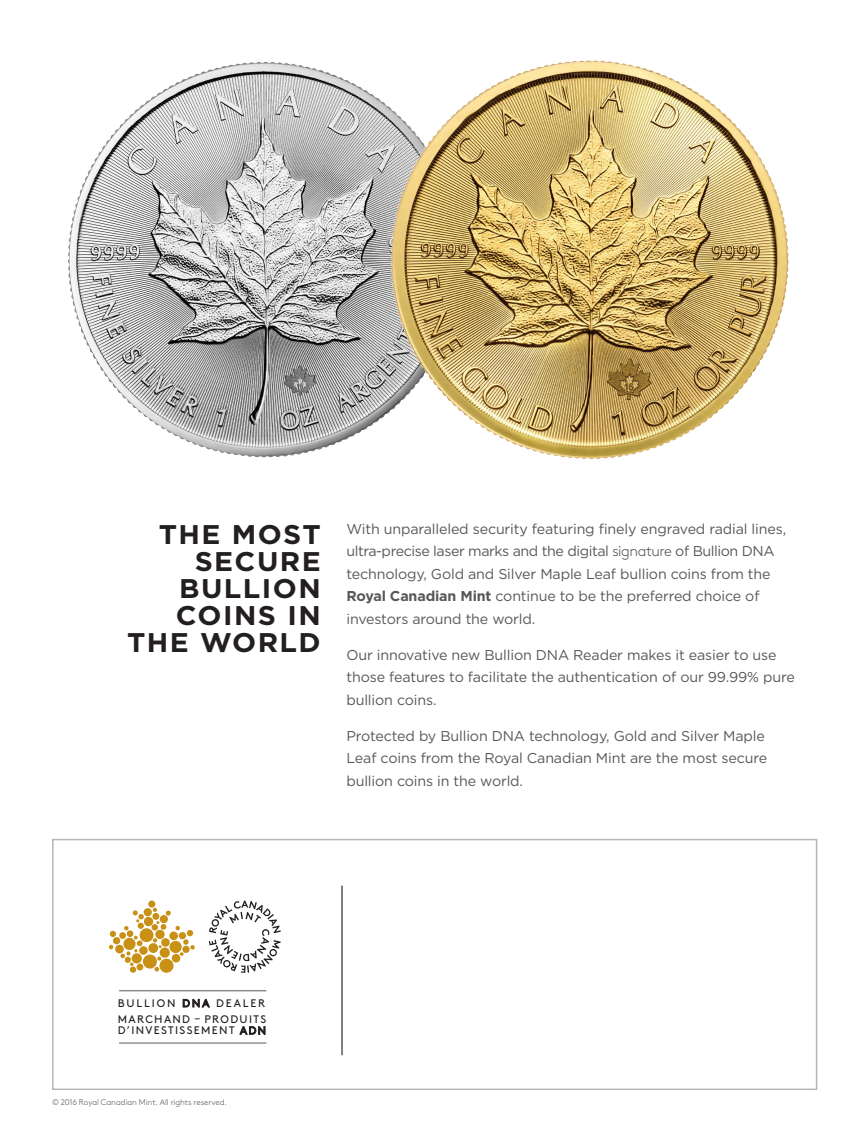
<style>
.page{position:relative;width:864px;height:1134px;background:#fff}
.page>*{position:absolute;margin:0;border:0;box-sizing:border-box;transform-origin:0 0}
.t1{font:700 27px/27px "Gotham";letter-spacing:.05em;color:#231f20;text-align:right;scale:1.05 1}
.t2{font:14.25px/22.5px "Gotham";letter-spacing:-.01em;color:#57585a}
.t3{font:10.95px/15.8px "Brown Pro";letter-spacing:.12em;color:#231f20}
.t4{font:300 8.25px "Brown Pro";letter-spacing:-.005em;color:#57585a}
.s1{font-family:"Brown Pro";font-weight:300;font-size:15px}
.s2{font-weight:700}
</style>
<div class="page">
<svg style="left:109px;top:900px;width:172px;height:144px"></svg>
<hr style="left:119px;top:991px;width:147px;height:1px;background:#57585a">
<div style="left:52px;top:839px;width:765px;height:251px;border:2px solid #b6b7bb"></div>
<hr style="left:341px;top:886px;width:2px;height:169px;background:#231f20">
<img style="left:68px;top:61px;width:312px;height:397px">
<img style="left:380px;top:60px;width:409px;height:399px">
<h1 class="t1" style="left:127px;top:521px;width:186px">THE MOST<br>SECURE<br>BULLION<br>COINS IN<br>THE WORLD</h1>
<p class="t2" style="left:346px;top:517px;width:441px">With unparalleled security featuring finely engraved radial lines, ultra-precise laser marks and the digital <span class="s1">signature</span> of Bullion DNA technology, Gold and Silver Maple Leaf bullion coins from the <span class="s2">Royal Canadian Mint</span> continue to be the preferred choice of investors around the world.</p>
<p class="t2" style="left:346px;top:643px;width:450px">Our innovative new Bullion DNA Reader makes it easier to use those features to facilitate the authentication of our 99.99% pure bullion coins.</p>
<p class="t2" style="left:346px;top:724px;width:422px">Protected by Bullion DNA technology, Gold and Silver Maple<br>Leaf coins from the Royal Canadian Mint are the most secure bullion coins in the world.</p>
<p class="t3" style="left:118px;top:994px;width:150px">BULLION DNA DEALER<br>MARCHAND – PRODUITS</p>
<p class="t3" style="left:118px;top:1022px;width:150px">D’INVESTISSEMENT ADN</p>
<p class="t4" style="left:52px;top:1096px;width:176px">© 2016 Royal Canadian Mint. All rights reserved.</p>
</div>
